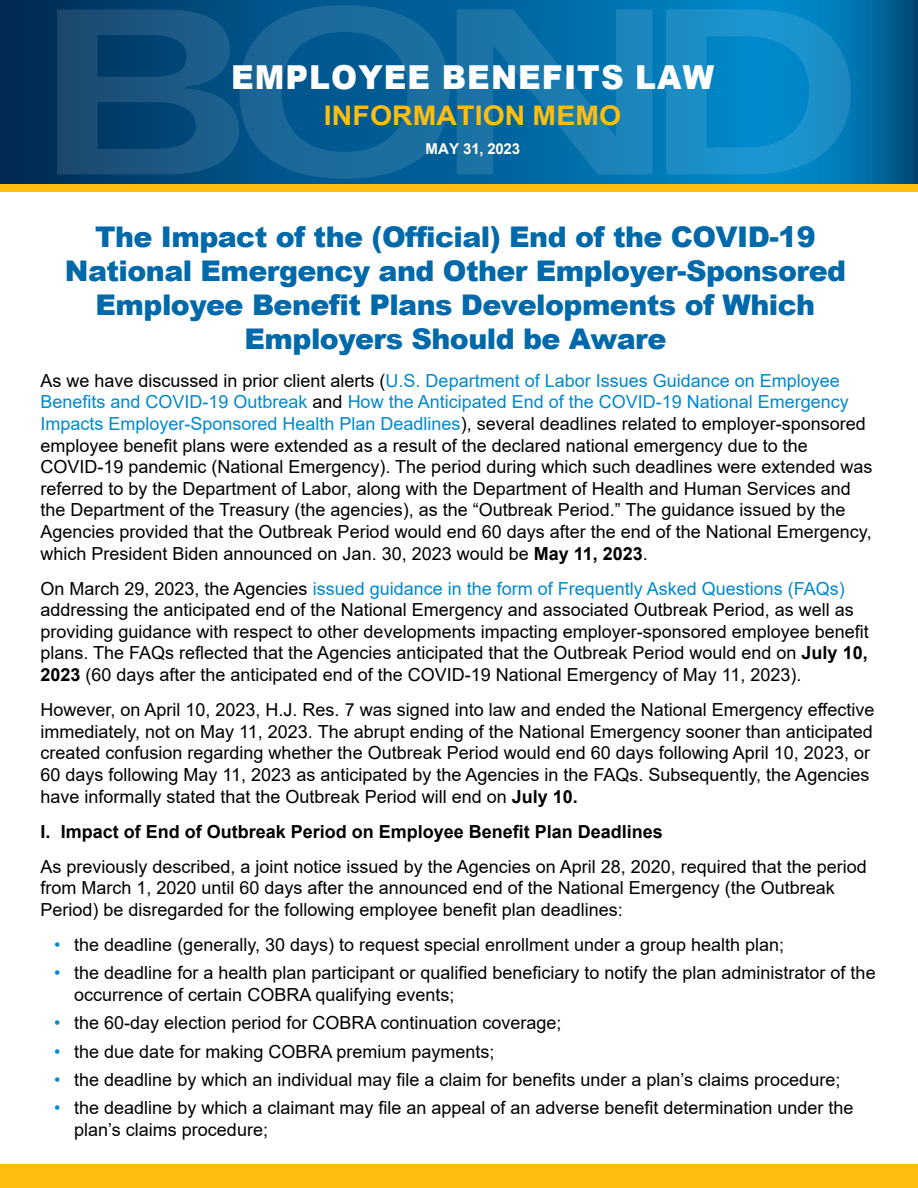
<style>
.page{position:relative;width:918px;height:1188px;background:#fff}
.page>*{position:absolute;margin:0;border:0;box-sizing:border-box;transform-origin:0 0}
.t1{font:900 33px "Arial";letter-spacing:.035em;color:#fff;scale:.95 1}
.t2{font:900 28.5px/34.2px "Arial";letter-spacing:-.02em;color:#0069aa;text-align:center}
.t3{font:700 27px "Arial";letter-spacing:.005em;color:#febe10;scale:1.05 1}
.t4{font:18px/21.6px "Arial";color:#000}
.t5{font:700 18px "Arial";color:#000}
.t6{font:700 15px "Arial";letter-spacing:-.015em;color:#fff}
.s1{color:#0089cc}
.s2{font-weight:700}
</style>
<div class="page">
<div style="left:0;top:138px;width:918px;height:54px;background:#febe10"></div>
<svg style="left:0;top:0;width:918px;height:184px;background:#005689"></svg>
<svg style="left:57px;top:5px;width:392px;height:174px;background:#0f5888"></svg>
<svg style="left:457px;top:9px;width:195px;height:165px;background:#1075ab"></svg>
<svg style="left:666px;top:9px;width:185px;height:165px;background:#0f8bc7"></svg>
<div style="left:0;top:1164px;width:918px;height:24px;background:#febe10"></div>
<h1 class="t1" style="left:231px;top:53px;width:510px">EMPLOYEE BENEFITS LAW</h1>
<h3 class="t3" style="left:324px;top:97px;width:285px">INFORMATION MEMO</h3>
<p class="t6" style="left:425px;top:138px;width:96px">MAY 31, 2023</p>
<h2 class="t2" style="left:65px;top:219px;width:783px">The Impact of the (Official) End of the COVID-19<br>National Emergency and Other Employer-Sponsored Employee Benefit Plans Developments of Which Employers Should be Aware</h2>
<p class="t4" style="left:40px;top:370px;width:834px">As we have discussed in prior client alerts (<span class="s1">U.S. Department of Labor Issues Guidance on Employee Benefits and COVID-19 Outbreak</span> and <span class="s1">How the Anticipated End of the COVID-19 National Emergency Impacts Employer-Sponsored Health Plan Deadlines</span>), several deadlines related to employer-sponsored employee benefit plans were extended as a result of the declared national emergency due to the COVID-19 pandemic (National Emergency). The period during which such deadlines were extended was referred to by the Department of Labor, along with the Department of Health and Human Services and the Department of the Treasury (the agencies), as the “Outbreak Period.” The guidance issued by the Agencies provided that the Outbreak Period would end 60 days after the end of the National Emergency, which President Biden announced on Jan. 30, 2023 would be <span class="s2">May 11, 2023</span>.</p>
<p class="t4" style="left:40px;top:577px;width:830px">On March 29, 2023, the Agencies <span class="s1">issued guidance in the form of Frequently Asked Questions (FAQs) </span>addressing the anticipated end of the National Emergency and associated Outbreak Period, as well as providing guidance with respect to other developments impacting employer-sponsored employee benefit plans. The FAQs reflected that the Agencies anticipated that the Outbreak Period would end on <span class="s2">July 10, 2023</span> (60 days after the anticipated end of the COVID-19 National Emergency of May 11, 2023).</p>
<p class="t4" style="left:41px;top:699px;width:836px">However, on April 10, 2023, H.J. Res. 7 was signed into law and ended the National Emergency effective immediately, not on May 11, 2023. The abrupt ending of the National Emergency sooner than anticipated created confusion regarding whether the Outbreak Period would end 60 days following April 10, 2023, or 60 days following May 11, 2023 as anticipated by the Agencies in the FAQs. Subsequently, the Agencies have informally stated that the Outbreak Period will end on <span class="s2">July 10.</span></p>
<p class="t5" style="left:41px;top:819px;width:624px">I. Impact of End of Outbreak Period on Employee Benefit Plan Deadlines</p>
<p class="t4" style="left:41px;top:856px;width:828px">As previously described, a joint notice issued by the Agencies on April 28, 2020, required that the period from March 1, 2020 until 60 days after the announced end of the National Emergency (the Outbreak<br>Period) be disregarded for the following employee benefit plan deadlines:</p>
<p class="t4" style="left:54px;top:934px;width:732px"><span class="s1">•</span> the deadline (generally, 30 days) to request special enrollment under a group health plan;</p>
<p class="t4" style="left:74px;top:962px;width:803px;text-indent:-20px"><span class="s1">•</span> the deadline for a health plan participant or qualified beneficiary to notify the plan administrator of the occurrence of certain COBRA qualifying events;</p>
<p class="t4" style="left:54px;top:1012px;width:509px"><span class="s1">•</span> the 60-day election period for COBRA continuation coverage;</p>
<p class="t4" style="left:54px;top:1040px;width:442px"><span class="s1">•</span> the due date for making COBRA premium payments;</p>
<p class="t4" style="left:54px;top:1069px;width:788px"><span class="s1">•</span> the deadline by which an individual may file a claim for benefits under a plan’s claims procedure;</p>
<p class="t4" style="left:74px;top:1097px;width:781px;text-indent:-20px"><span class="s1">•</span> the deadline by which a claimant may file an appeal of an adverse benefit determination under the plan’s claims procedure;</p>
</div>
